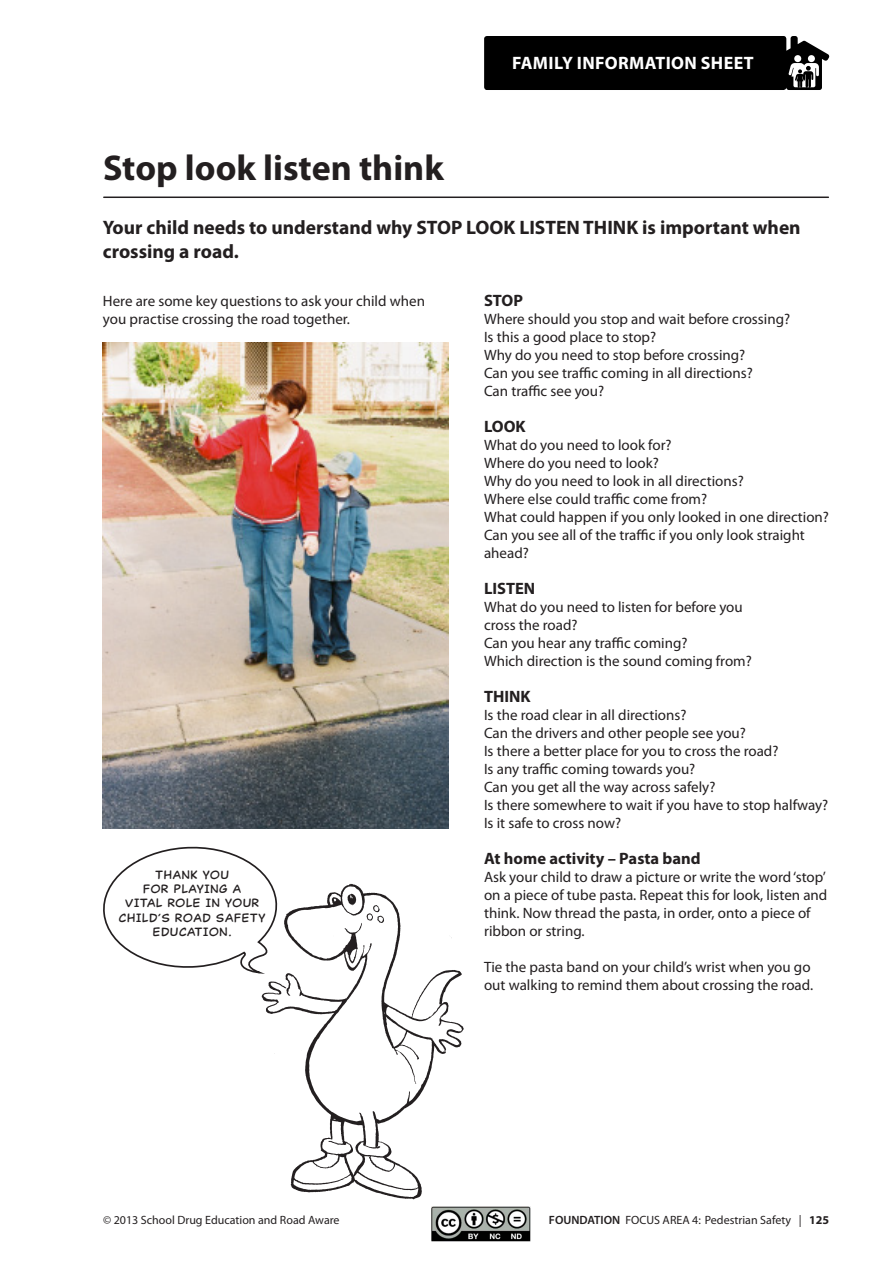
<style>
.page{position:relative;width:893px;height:1263px;background:#fff}
.page>*{position:absolute;margin:0;border:0;box-sizing:border-box;transform-origin:0 0}
.t1{font:700 36px "Myriad Pro";color:#231f20}
.t2{font:700 19.5px/24px "Myriad Pro";color:#231f20}
.t3{font:700 18px "Myriad Pro";letter-spacing:.02em;color:#fff}
.t4{font:700 16.5px "Myriad Pro";color:#231f20}
.t5{font:15px/18px "Myriad Pro";color:#231f20}
.t6{font:12px "Myriad Pro";color:#231f20}
.t7{font:11.25px/14.2px "Captain Comic Pro";letter-spacing:.07em;color:#231f20;text-align:center}
.s1{font-weight:600}
.s2{font-weight:700}
</style>
<div class="page">
<svg style="left:484px;top:36px;width:345px;height:54px;background:#0e0e0e"></svg>
<hr style="left:104px;top:196px;width:724px;height:2px;background:#231f20">
<img style="left:103px;top:342px;width:345px;height:486px">
<svg style="left:103px;top:846px;width:168px;height:128px"></svg>
<img style="left:260px;top:882px;width:204px;height:318px">
<img style="left:432px;top:1206px;width:98px;height:35px">
<p class="t3" style="left:512px;top:51px;width:76px">family infor</p>
<p class="t3" style="left:629px;top:51px;width:19px">mation</p>
<p class="t3" style="left:701px;top:51px;width:34px">sheet</p>
<h1 class="t1" style="left:103px;top:144px;width:342px">Stop look listen think</h1>
<h2 class="t2" style="left:103px;top:215px;width:699px">Your child needs to understand why STOP LOOK LISTEN THINK is important when crossing a road.</h2>
<p class="t5" style="left:103px;top:292px;width:324px">Here are some key questions to ask your child when you practise crossing the road together.</p>
<p class="t4" style="left:484px;top:290px;width:40px">STOP</p>
<p class="t5" style="left:484px;top:310px;width:308px">Where should you stop and wait before crossing?<br>Is this a good place to stop?<br>Why do you need to stop before crossing?<br>Can you see traffic coming in all directions?<br>Can traffic see you?</p>
<p class="t4" style="left:484px;top:416px;width:43px">LOOK</p>
<p class="t5" style="left:484px;top:436px;width:346px">What do you need to look for?<br>Where do you need to look?<br>Why do you need to look in all directions?<br>Where else could traffic come from?<br>What could happen if you only looked in one direction?<br>Can you see all of the traffic if you only look straight ahead?</p>
<p class="t4" style="left:484px;top:578px;width:53px">LISTEN</p>
<p class="t5" style="left:484px;top:598px;width:269px">What do you need to listen for before you cross the road?<br>Can you hear any traffic coming?<br>Which direction is the sound coming from?</p>
<p class="t4" style="left:484px;top:686px;width:48px">THINK</p>
<p class="t5" style="left:484px;top:706px;width:346px">Is the road clear in all directions?<br>Can the drivers and other people see you?<br>Is there a better place for you to cross the road?<br>Is any traffic coming towards you?<br>Can you get all the way across safely?<br>Is there somewhere to wait if you have to stop halfway?<br>Is it safe to cross now?</p>
<p class="t4" style="left:484px;top:848px;width:218px">At home activity – Pasta band</p>
<p class="t5" style="left:484px;top:868px;width:345px">Ask your child to draw a picture or write the word ‘stop’ on a piece of tube pasta. Repeat this for look, listen and think. Now thread the pasta, in order, onto a piece of ribbon or string.</p>
<p class="t5" style="left:484px;top:958px;width:331px">Tie the pasta band on your child’s wrist when you go out walking to remind them about crossing the road.</p>
<p class="t7" style="left:119px;top:867px;width:148px">THANK YOU<br>FOR PLAYING A<br>VITAL ROLE IN YOUR<br>CHILD’S ROAD SAFETY<br>EDUCATION.</p>
<p class="t6" style="left:103px;top:1213px;width:238px">© 2013 School Drug Education and Road Aware</p>
<p class="t6" style="left:549px;top:1213px;width:282px"><span class="s1">FOUNDATION</span> FOCUS AREA 4: Pedestrian Safety | <span class="s2">125</span></p>
</div>
